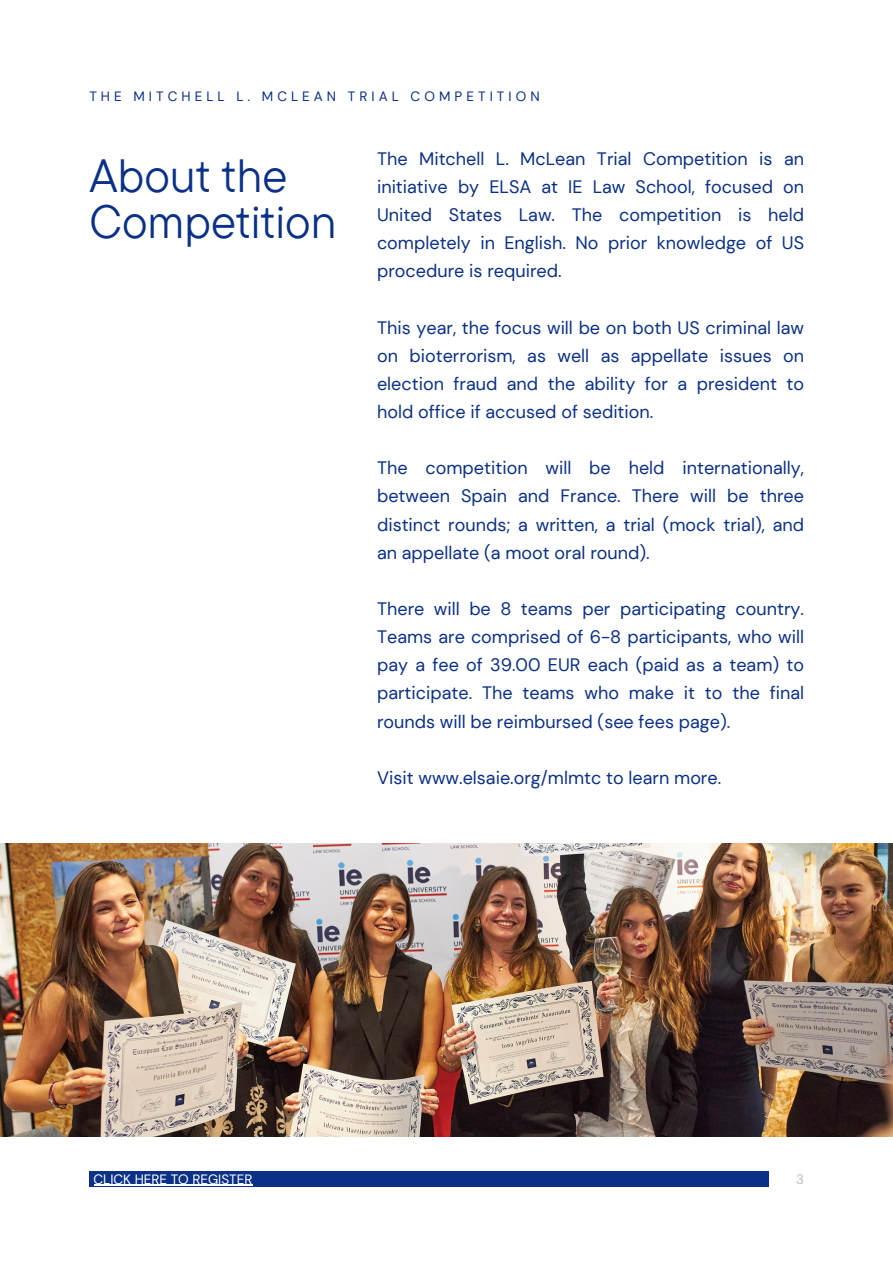
<style>
.page{position:relative;width:893px;height:1264px;background:#fff}
.page>*{position:absolute;margin:0;border:0;box-sizing:border-box;transform-origin:0 0}
.t1{font:46.5px/46.2px "TT Commons Pro";color:#0a3087}
.t2{font:18px/28.2px "DM Sans";color:#0a3087;text-align:justify}
.t3{font:13.5px "DM Sans";letter-spacing:.3em;color:#0a3087}
.t4{font:13.5px "DM Sans";color:#fff}
.t5{font:13.5px "DM Sans";color:#bfbfbf}
</style>
<div class="page">
<img style="left:0;top:843px;width:892px;height:293px">
<div style="left:89px;top:1171px;width:680px;height:16px;background:#0a3087"></div>
<hr style="left:94px;top:1184px;width:158px;height:1px;background:#fff">
<p class="t3" style="left:89px;top:88px;width:452px">THE MITCHELL L. MCLEAN TRIAL COMPETITION</p>
<p class="t1" style="left:89px;top:151px;width:249px">About the<br>Competition</p>
<p class="t2" style="left:377px;top:144px;width:428px">The Mitchell L. McLean Trial Competition is an initiative by ELSA at IE Law School, focused on United States Law. The competition is held completely in English. No prior knowledge of US procedure is required.</p>
<p class="t2" style="left:377px;top:313px;width:428px">This year, the focus will be on both US criminal law on bioterrorism, as well as appellate issues on election fraud and the ability for a president to hold office if accused of sedition.</p>
<p class="t2" style="left:377px;top:454px;width:428px">The competition will be held internationally, between Spain and France. There will be three distinct rounds; a written, a trial (mock trial), and an appellate (a moot oral round).</p>
<p class="t2" style="left:377px;top:594px;width:428px">There will be 8 teams per participating country.<br>Teams are comprised of 6-8 participants, who will pay a fee of 39.00 EUR each (paid as a team) to participate. The teams who make it to the final rounds will be reimbursed (see fees page).</p>
<p class="t2" style="left:377px;top:763px;width:346px">Visit www.elsaie.org/mlmtc to learn more.</p>
<p class="t4" style="left:94px;top:1170px;width:160px">CLICK HERE TO REGISTER</p>
<p class="t5" style="left:796px;top:1170px;width:9px">3</p>
</div>
